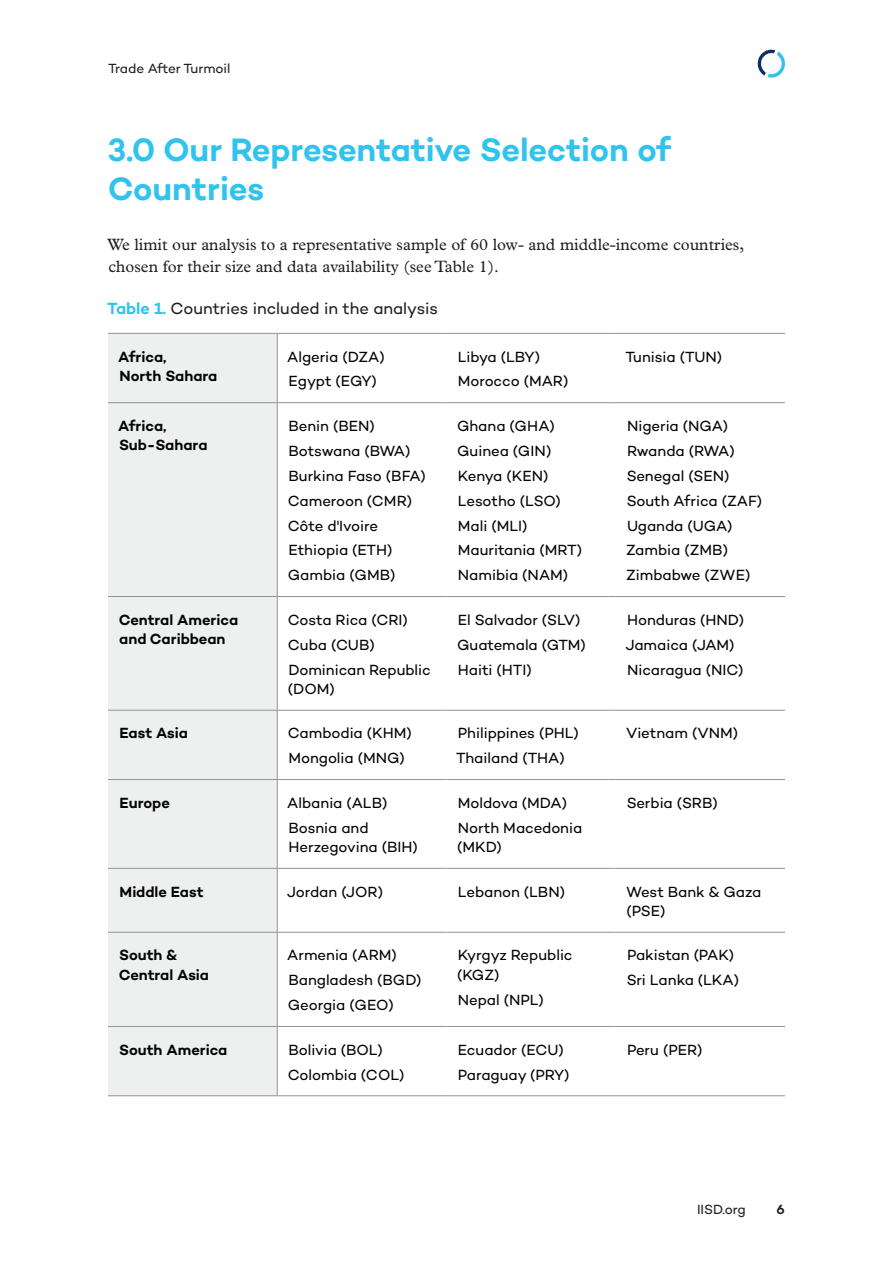
<style>
.page{position:relative;width:893px;height:1263px;background:#fff}
.page>*{position:absolute;margin:0;border:0;box-sizing:border-box;transform-origin:0 0}
.t1{font:600 33px/39px "Campton";letter-spacing:-.005em;color:#2fc3ed}
.t2{font:16.5px/22.5px "Plantin MT Pro";color:#231f20}
.Table_title{font:16.5px "Campton";letter-spacing:-.005em;color:#231f20}
.Table_body_text{font:15px/19.5px "Campton";letter-spacing:-.005em;color:#040503}
.Table_H2{font:600 15px/19.5px "Campton";letter-spacing:-.005em;color:#040503}
.t3{font:13.5px "Campton";letter-spacing:-.005em;color:#231f20}
.t4{font:600 13.5px "Campton";color:#231f20}
.s1{font-weight:600;color:#2fc3ed}
</style>
<div class="page">
<svg style="left:757px;top:49px;width:28px;height:29px"></svg>
<div style="left:108px;top:334px;width:169px;height:761px;background:#eef0ef"></div>
<hr style="left:277px;top:334px;width:1px;height:68px;background:#919394">
<hr style="left:277px;top:403px;width:1px;height:193px;background:#919394">
<hr style="left:108px;top:596px;width:169px;height:1px;background:#919394">
<hr style="left:277px;top:596px;width:169px;height:1px;background:#919394">
<hr style="left:277px;top:597px;width:1px;height:113px;background:#919394">
<hr style="left:446px;top:596px;width:170px;height:1px;background:#919394">
<hr style="left:616px;top:596px;width:169px;height:1px;background:#919394">
<hr style="left:108px;top:710px;width:169px;height:1px;background:#919394">
<hr style="left:277px;top:710px;width:169px;height:1px;background:#919394">
<hr style="left:277px;top:710px;width:1px;height:69px;background:#919394">
<hr style="left:446px;top:710px;width:170px;height:1px;background:#919394">
<hr style="left:616px;top:710px;width:169px;height:1px;background:#919394">
<hr style="left:108px;top:779px;width:169px;height:1px;background:#919394">
<hr style="left:277px;top:779px;width:169px;height:1px;background:#919394">
<hr style="left:277px;top:780px;width:1px;height:88px;background:#919394">
<hr style="left:446px;top:779px;width:170px;height:1px;background:#919394">
<hr style="left:616px;top:779px;width:169px;height:1px;background:#919394">
<hr style="left:108px;top:868px;width:169px;height:1px;background:#919394">
<hr style="left:277px;top:868px;width:169px;height:1px;background:#919394">
<hr style="left:277px;top:868px;width:1px;height:64px;background:#919394">
<hr style="left:446px;top:868px;width:170px;height:1px;background:#919394">
<hr style="left:616px;top:868px;width:169px;height:1px;background:#919394">
<hr style="left:108px;top:932px;width:169px;height:1px;background:#919394">
<hr style="left:277px;top:932px;width:169px;height:1px;background:#919394">
<hr style="left:277px;top:932px;width:1px;height:94px;background:#919394">
<hr style="left:446px;top:932px;width:170px;height:1px;background:#919394">
<hr style="left:616px;top:932px;width:169px;height:1px;background:#919394">
<hr style="left:108px;top:1026px;width:169px;height:1px;background:#919394">
<hr style="left:277px;top:1026px;width:169px;height:1px;background:#919394">
<hr style="left:277px;top:1027px;width:1px;height:68px;background:#919394">
<hr style="left:446px;top:1026px;width:170px;height:1px;background:#919394">
<hr style="left:616px;top:1026px;width:169px;height:1px;background:#919394">
<hr style="left:277px;top:1095px;width:169px;height:1px;background:#919394">
<hr style="left:446px;top:1095px;width:170px;height:1px;background:#919394">
<hr style="left:616px;top:1095px;width:169px;height:1px;background:#919394">
<hr style="left:108px;top:333px;width:169px;height:1px;background:#919394">
<hr style="left:277px;top:333px;width:169px;height:1px;background:#919394">
<hr style="left:446px;top:333px;width:170px;height:1px;background:#919394">
<hr style="left:616px;top:333px;width:169px;height:1px;background:#919394">
<hr style="left:108px;top:402px;width:169px;height:1px;background:#919394">
<hr style="left:277px;top:402px;width:169px;height:1px;background:#919394">
<hr style="left:446px;top:402px;width:170px;height:1px;background:#919394">
<hr style="left:616px;top:402px;width:169px;height:1px;background:#919394">
<hr style="left:108px;top:1095px;width:169px;height:1px;background:#919394">
<p class="t3" style="left:108px;top:60px;width:124px">Trade After Turmoil</p>
<h1 class="t1" style="left:107px;top:130px;width:565px">3.0 Our Representative Selection of<br>Countries</h1>
<p class="t2" style="left:107px;top:233px;width:638px">We limit our analysis to a representative sample of 60 low- and middle-income countries, chosen for their size and data availability (see Table 1).</p>
<p class="Table_title" style="left:107px;top:298px;width:332px"><span class="s1">Table 1.</span> Countries included in the analysis</p>
<p class="Table_H2" style="left:118px;top:346px;width:101px">Africa,<br>North Sahara</p>
<p class="Table_body_text" style="left:287px;top:346px;width:99px">Algeria (DZA)</p>
<p class="Table_body_text" style="left:458px;top:346px;width:84px">Libya (LBY)</p>
<p class="Table_body_text" style="left:458px;top:371px;width:112px">Morocco (MAR)</p>
<p class="Table_body_text" style="left:625px;top:346px;width:98px">Tunisia (TUN)</p>
<p class="Table_body_text" style="left:289px;top:371px;width:90px">Egypt (EGY)</p>
<p class="Table_H2" style="left:118px;top:416px;width:91px">Africa,<br>Sub-Sahara</p>
<p class="Table_body_text" style="left:289px;top:416px;width:88px">Benin (BEN)</p>
<p class="Table_body_text" style="left:289px;top:441px;width:123px">Botswana (BWA)</p>
<p class="Table_body_text" style="left:289px;top:465px;width:139px">Burkina Faso (BFA)</p>
<p class="Table_body_text" style="left:288px;top:490px;width:126px">Cameroon (CMR)</p>
<p class="Table_body_text" style="left:288px;top:515px;width:92px">Côte d'Ivoire</p>
<p class="Table_body_text" style="left:289px;top:540px;width:105px">Ethiopia (ETH)</p>
<p class="Table_body_text" style="left:288px;top:565px;width:109px">Gambia (GMB)</p>
<p class="Table_H2" style="left:119px;top:609px;width:121px">Central America and Caribbean</p>
<p class="Table_body_text" style="left:288px;top:609px;width:121px">Costa Rica (CRI)</p>
<p class="Table_body_text" style="left:288px;top:634px;width:88px">Cuba (CUB)</p>
<p class="Table_body_text" style="left:288px;top:659px;width:144px">Dominican Republic (DOM)</p>
<p class="Table_H2" style="left:120px;top:723px;width:70px">East Asia</p>
<p class="Table_body_text" style="left:288px;top:723px;width:125px">Cambodia (KHM)</p>
<p class="Table_body_text" style="left:289px;top:748px;width:118px">Mongolia (MNG)</p>
<p class="Table_H2" style="left:120px;top:792px;width:52px">Europe</p>
<p class="Table_body_text" style="left:287px;top:792px;width:102px">Albania (ALB)</p>
<p class="Table_body_text" style="left:289px;top:817px;width:131px">Bosnia and<br>Herzegovina (BIH)</p>
<p class="Table_body_text" style="left:457px;top:416px;width:99px">Ghana (GHA)</p>
<p class="Table_body_text" style="left:457px;top:441px;width:96px">Guinea (GIN)</p>
<p class="Table_body_text" style="left:458px;top:465px;width:92px">Kenya (KEN)</p>
<p class="Table_body_text" style="left:458px;top:490px;width:105px">Lesotho (LSO)</p>
<p class="Table_body_text" style="left:458px;top:515px;width:71px">Mali (MLI)</p>
<p class="Table_body_text" style="left:458px;top:540px;width:126px">Mauritania (MRT)</p>
<p class="Table_body_text" style="left:458px;top:565px;width:112px">Namibia (NAM)</p>
<p class="Table_body_text" style="left:458px;top:609px;width:124px">El Salvador (SLV)</p>
<p class="Table_body_text" style="left:457px;top:634px;width:130px">Guatemala (GTM)</p>
<p class="Table_body_text" style="left:458px;top:659px;width:75px">Haiti (HTI)</p>
<p class="Table_body_text" style="left:458px;top:723px;width:123px">Philippines (PHL)</p>
<p class="Table_body_text" style="left:456px;top:748px;width:110px">Thailand (THA)</p>
<p class="Table_body_text" style="left:458px;top:792px;width:111px">Moldova (MDA)</p>
<p class="Table_body_text" style="left:457px;top:817px;width:127px">North Macedonia (MKD)</p>
<p class="Table_body_text" style="left:627px;top:416px;width:103px">Nigeria (NGA)</p>
<p class="Table_body_text" style="left:627px;top:441px;width:109px">Rwanda (RWA)</p>
<p class="Table_body_text" style="left:627px;top:465px;width:104px">Senegal (SEN)</p>
<p class="Table_body_text" style="left:627px;top:490px;width:137px">South Africa (ZAF)</p>
<p class="Table_body_text" style="left:627px;top:515px;width:107px">Uganda (UGA)</p>
<p class="Table_body_text" style="left:626px;top:540px;width:103px">Zambia (ZMB)</p>
<p class="Table_body_text" style="left:626px;top:565px;width:126px">Zimbabwe (ZWE)</p>
<p class="Table_body_text" style="left:627px;top:609px;width:119px">Honduras (HND)</p>
<p class="Table_body_text" style="left:626px;top:634px;width:110px">Jamaica (JAM)</p>
<p class="Table_body_text" style="left:627px;top:659px;width:118px">Nicaragua (NIC)</p>
<p class="Table_body_text" style="left:626px;top:723px;width:114px">Vietnam (VNM)</p>
<p class="Table_body_text" style="left:627px;top:792px;width:93px">Serbia (SRB)</p>
<p class="Table_H2" style="left:120px;top:881px;width:85px">Middle East</p>
<p class="Table_body_text" style="left:287px;top:881px;width:97px">Jordan (JOR)</p>
<p class="Table_body_text" style="left:458px;top:881px;width:109px">Lebanon (LBN)</p>
<p class="Table_body_text" style="left:626px;top:881px;width:137px">West Bank &amp; Gaza (PSE)</p>
<p class="Table_H2" style="left:119px;top:945px;width:92px">South &amp;<br>Central Asia</p>
<p class="Table_body_text" style="left:287px;top:945px;width:111px">Armenia (ARM)</p>
<p class="Table_body_text" style="left:627px;top:945px;width:109px">Pakistan (PAK)</p>
<p class="Table_body_text" style="left:627px;top:970px;width:114px">Sri Lanka (LKA)</p>
<p class="Table_body_text" style="left:457px;top:945px;width:117px">Kyrgyz Republic (KGZ)</p>
<p class="Table_body_text" style="left:458px;top:990px;width:88px">Nepal (NPL)</p>
<p class="Table_body_text" style="left:289px;top:970px;width:135px">Bangladesh (BGD)</p>
<p class="Table_body_text" style="left:288px;top:995px;width:107px">Georgia (GEO)</p>
<p class="Table_H2" style="left:119px;top:1039px;width:110px">South America</p>
<p class="Table_body_text" style="left:289px;top:1039px;width:96px">Bolivia (BOL)</p>
<p class="Table_body_text" style="left:288px;top:1064px;width:118px">Colombia (COL)</p>
<p class="Table_body_text" style="left:458px;top:1039px;width:108px">Ecuador (ECU)</p>
<p class="Table_body_text" style="left:458px;top:1064px;width:113px">Paraguay (PRY)</p>
<p class="Table_body_text" style="left:627px;top:1039px;width:77px">Peru (PER)</p>
<p class="t3" style="left:697px;top:1201px;width:50px">IISD.org</p>
<p class="t4" style="left:777px;top:1201px;width:10px">6</p>
</div>
